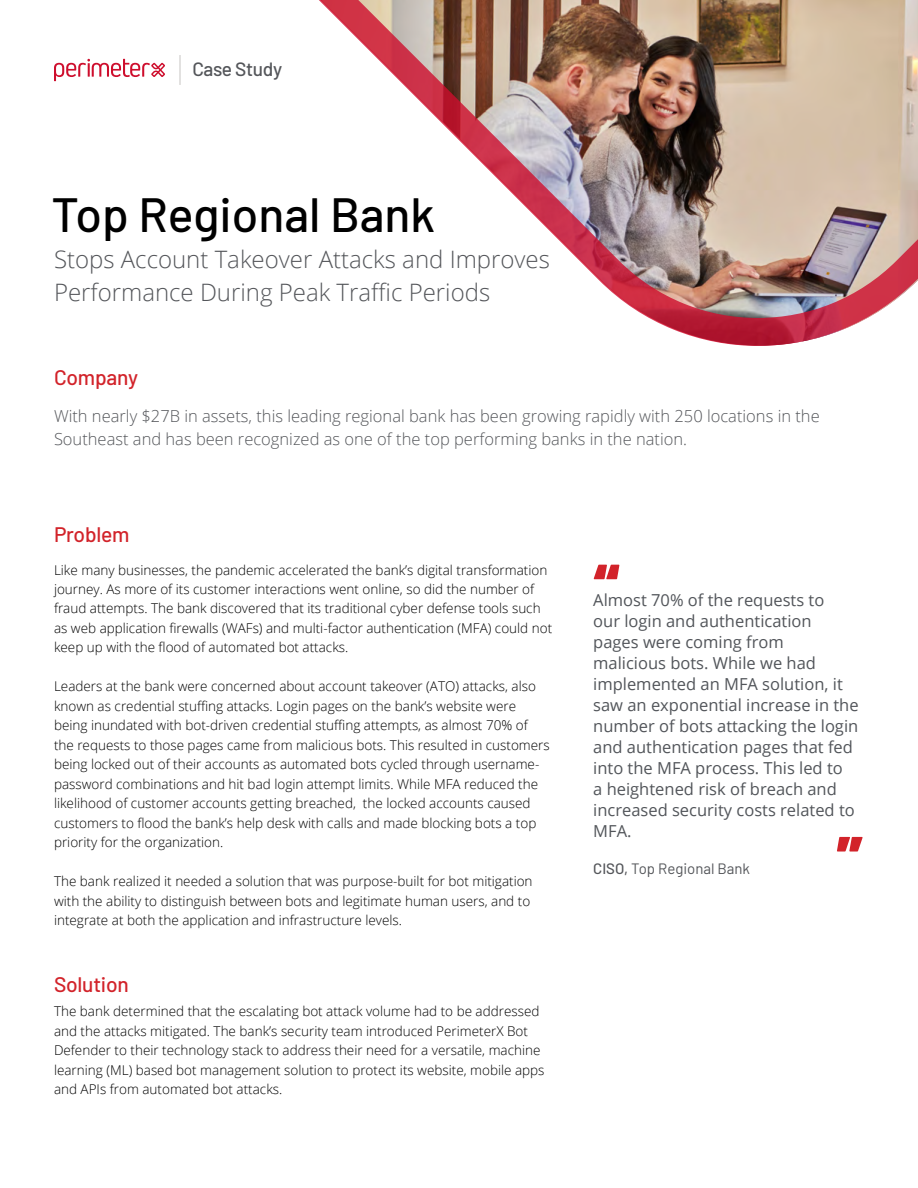
<style>
.page{position:relative;width:918px;height:1188px;background:#fff}
.page>*{position:absolute;margin:0;border:0;box-sizing:border-box;transform-origin:0 0}
.t1{font:900 60.75px "Barlow";color:#d2232a}
.t2{font:500 48px "Barlow";color:#000}
.t3{font:300 24px/33px "Open Sans";color:#54565a}
.t4{font:500 21px "Barlow";letter-spacing:-.01em;color:#d2232a}
.t5{font:500 19.2px "Barlow";letter-spacing:-.02em;color:#54565a}
.t6{font:16.5px/21px "Open Sans";color:#52555a}
.t7{font:300 16.5px/22.5px "Open Sans";color:#54565a}
.t8{font:15px "Barlow";color:#54565a}
.t9{font:300 13.5px/19.5px "Open Sans";color:#000}
.s1{font-weight:500}
</style>
<div class="page">
<svg style="left:54px;top:59px;width:111px;height:22px"></svg>
<hr style="left:179px;top:55px;width:2px;height:30px;background:#d9d8d6">
<img style="left:319px;top:0;width:599px;height:346px">
<h3 class="t5" style="left:192px;top:55px;width:91px">Case Study</h3>
<h2 class="t2" style="left:51px;top:180px;width:385px">Top Regional Bank</h2>
<h3 class="t3" style="left:54px;top:242px;width:498px">Stops Account Takeover Attacks and Improves<br>Performance During Peak Traffic Periods</h3>
<h3 class="t4" style="left:54px;top:362px;width:86px">Company</h3>
<p class="t7" style="left:54px;top:405px;width:767px">With nearly $27B in assets, this leading regional bank has been growing rapidly with 250 locations in the<br>Southeast and has been recognized as one of the top performing banks in the nation.</p>
<h3 class="t4" style="left:54px;top:519px;width:77px">Problem</h3>
<p class="t9" style="left:54px;top:559px;width:500px">Like many businesses, the pandemic accelerated the bank’s digital transformation journey. As more of its customer interactions went online, so did the number of fraud attempts. The bank discovered that its traditional cyber defense tools such as web application firewalls (WAFs) and multi-factor authentication (MFA) could not keep up with the flood of automated bot attacks.</p>
<p class="t9" style="left:54px;top:676px;width:497px">Leaders at the bank were concerned about account takeover (ATO) attacks, also known as credential stuffing attacks. Login pages on the bank’s website were being inundated with bot-driven credential stuffing attempts, as almost 70% of the requests to those pages came from malicious bots. This resulted in customers being locked out of their accounts as automated bots cycled through username&shy;password combinations and hit bad login attempt limits. While MFA reduced the likelihood of customer accounts getting breached, the locked accounts caused customers to flood the bank’s help desk with calls and made blocking bots a top priority for the organization.</p>
<p class="t9" style="left:54px;top:871px;width:480px">The bank realized it needed a solution that was purpose-built for bot mitigation with the ability to distinguish between bots and legitimate human users, and to integrate at both the application and infrastructure levels.</p>
<h3 class="t4" style="left:54px;top:969px;width:76px">Solution</h3>
<p class="t9" style="left:54px;top:1001px;width:492px">The bank determined that the escalating bot attack volume had to be addressed and the attacks mitigated. The bank’s security team introduced PerimeterX Bot Defender to their technology stack to address their need for a versatile, machine learning (ML) based bot management solution to protect its website, mobile apps and APIs from automated bot attacks.</p>
<h1 class="t1" style="left:593px;top:540px;width:28px">“</h1>
<p class="t6" style="left:593px;top:589px;width:267px">Almost 70% of the requests to<br>our login and authentication pages were coming from malicious bots. While we had implemented an MFA solution, it saw an exponential increase in the number of bots attacking the login and authentication pages that fed into the MFA process. This led to<br>a heightened risk of breach and increased security costs related to<br>MFA.</p>
<h1 class="t1" style="left:837px;top:812px;width:28px">”</h1>
<p class="t8" style="left:593px;top:858px;width:158px"><span class="s1">CISO,</span> Top Regional Bank</p>
</div>
